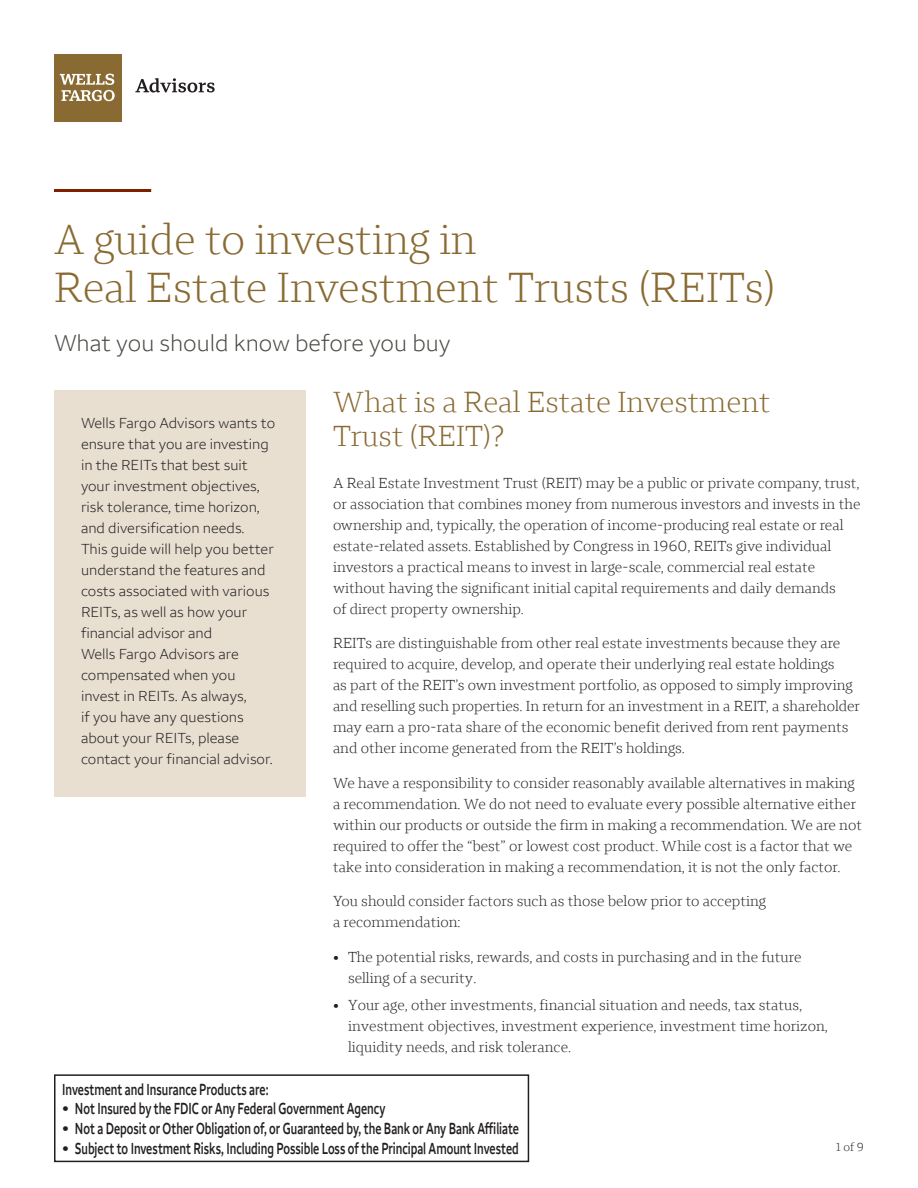
<style>
.page{position:relative;width:918px;height:1188px;background:#fff}
.page>*{position:absolute;margin:0;border:0;box-sizing:border-box;transform-origin:0 0}
.t1{font:300 43.5px/48px "Wells Fargo Serif";color:#896a32}
.t2{font:300 30px/34.5px "Wells Fargo Serif";color:#896a32}
.t3{font:300 24px "Wells Fargo Sans";color:#4c4b46}
.t4{font:600 16.5px "Wells Fargo Sans";color:#231f20}
.t5{font:600 16.5px "Wells Fargo Sans";color:#231f20;scale:.7 1}
.t6{font:300 15px/21px "Wells Fargo Serif";color:#231f20}
.t7{font:300 15px/21px "Wells Fargo Sans";color:#231f20}
.t8{font:300 12px "Wells Fargo Serif";color:#231f20}
.s1{font-family:"Wells Fargo Sans";font-weight:400}
</style>
<div class="page">
<div style="left:54px;top:54px;width:68px;height:68px;background:#896a32"></div>
<svg style="left:60px;top:74px;width:55px;height:27px"></svg>
<hr style="left:54px;top:189px;width:97px;height:3px;background:#7c2000">
<svg style="left:135px;top:78px;width:80px;height:15px"></svg>
<div style="left:54px;top:390px;width:252px;height:406px;background:#e8dfd1"></div>
<div style="left:54px;top:1074px;width:475px;height:88px;border:2px solid #231f20"></div>
<h1 class="t1" style="left:54px;top:215px;width:723px">A guide to investing in<br>Real Estate Investment Trusts (REITs)</h1>
<p class="t3" style="left:54px;top:329px;width:398px">What you should know before you buy</p>
<p class="t7" style="left:81px;top:412px;width:196px">Wells Fargo Advisors wants to ensure that you are investing in the REITs that best suit your investment objectives, risk tolerance, time horizon, and diversification needs.<br>This guide will help you better understand the features and costs associated with various<br>REITs, as well as how your financial advisor and<br>Wells Fargo Advisors are compensated when you invest in REITs. As always,<br>if you have any questions about your REITs, please contact your financial advisor.</p>
<h2 class="t2" style="left:333px;top:384px;width:439px">What is a Real Estate Investment<br>Trust (REIT)?</h2>
<p class="t6" style="left:333px;top:472px;width:529px">A Real Estate Investment Trust (REIT) may be a public or private company, trust, or association that combines money from numerous investors and invests in the ownership and, typically, the operation of income-producing real estate or real estate-related assets. Established by Congress in 1960, REITs give individual investors a practical means to invest in large-scale, commercial real estate without having the significant initial capital requirements and daily demands<br>of direct property ownership.</p>
<p class="t6" style="left:333px;top:632px;width:529px">REITs are distinguishable from other real estate investments because they are required to acquire, develop, and operate their underlying real estate holdings<br>as part of the REIT’s own investment portfolio, as opposed to simply improving and reselling such properties. In return for an investment in a REIT, a shareholder may earn a pro-rata share of the economic benefit derived from rent payments and other income generated from the REIT’s holdings.</p>
<p class="t6" style="left:333px;top:772px;width:531px">We have a responsibility to consider reasonably available alternatives in making a recommendation. We do not need to evaluate every possible alternative either within our products or outside the firm in making a recommendation. We are not required to offer the “best” or lowest cost product. While cost is a factor that we take into consideration in making a recommendation, it is not the only factor.</p>
<p class="t6" style="left:333px;top:890px;width:434px">You should consider factors such as those below prior to accepting a recommendation:</p>
<p class="t6" style="left:348px;top:946px;width:455px;text-indent:-15px"><span class="s1">•</span> The potential risks, rewards, and costs in purchasing and in the future selling of a security.</p>
<p class="t6" style="left:348px;top:995px;width:481px;text-indent:-15px"><span class="s1">•</span> Your age, other investments, financial situation and needs, tax status, investment objectives, investment experience, investment time horizon, liquidity needs, and risk tolerance.</p>
<p class="t5" style="left:62px;top:1079px;width:296px">Investment and Insurance Products are:</p>
<p class="t4" style="left:62px;top:1099px;width:325px">• Not Insured by the FDIC or Any Federal Government Agency</p>
<p class="t4" style="left:62px;top:1118px;width:458px">• Not a Deposit or Other Obligation of, or Guaranteed by, the Bank or Any Bank Affiliate</p>
<p class="t4" style="left:62px;top:1138px;width:458px">• Subject to Investment Risks, Including Possible Loss of the Principal Amount Invested</p>
<p class="t8" style="left:836px;top:1140px;width:30px">1 of 9</p>
</div>
